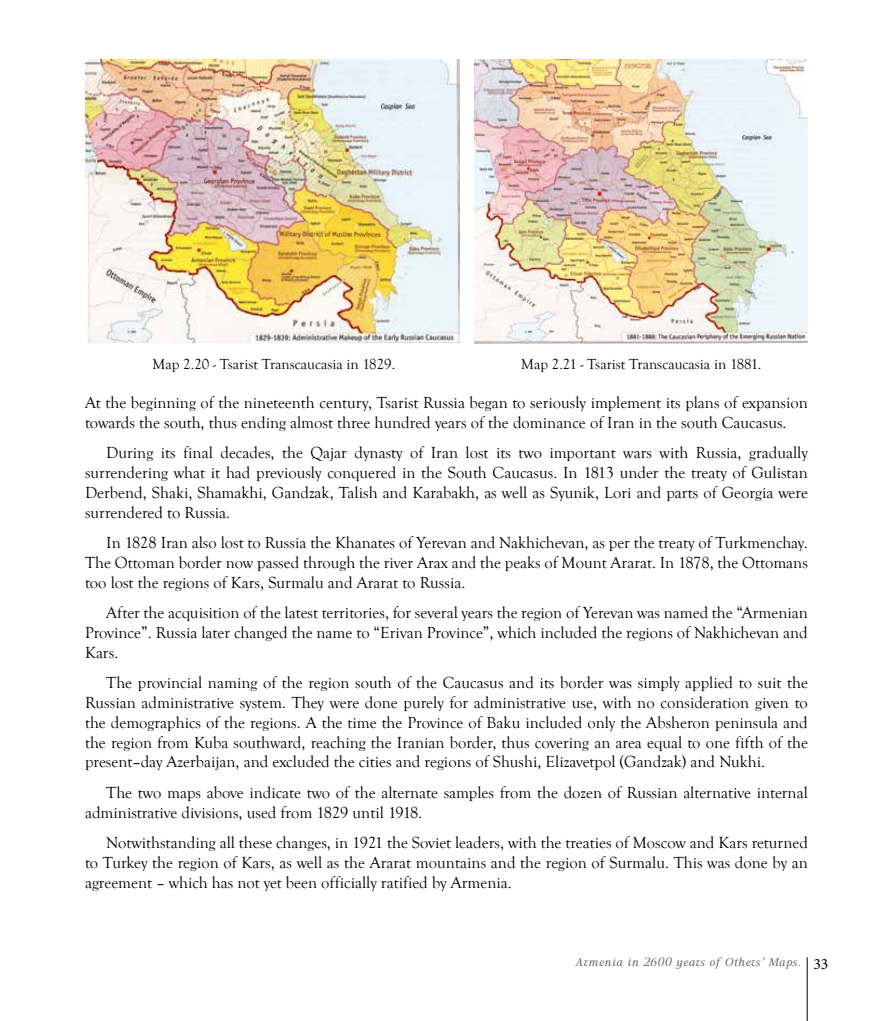
<style>
.page{position:relative;width:893px;height:1021px;background:#fff}
.page>*{position:absolute;margin:0;border:0;box-sizing:border-box;transform-origin:0 0}
.t1{font:16.5px/19.8px "Goudy Old Style T";color:#000;text-align:justify}
.t2{font:15.75px "Minion Pro";color:#000}
.t3{font:15px "Goudy Old Style T";color:#000}
.t4{font:italic 12px "GHEA Lilit";letter-spacing:.04em;color:#646567}
</style>
<div class="page">
<img style="left:85px;top:60px;width:374px;height:283px">
<img style="left:475px;top:60px;width:333px;height:283px">
<hr style="left:807px;top:957px;width:1px;height:63px;background:#000">
<p class="t3" style="left:153px;top:356px;width:244px">Map 2.20 - Tsarist Transcaucasia in 1829.</p>
<p class="t3" style="left:521px;top:356px;width:242px">Map 2.21 - Tsarist Transcaucasia in 1881.</p>
<p class="t1" style="left:85px;top:393px;width:724px">At the beginning of the nineteenth century, Tsarist Russia began to seriously implement its plans of expansion towards the south, thus ending almost three hundred years of the dominance of Iran in the south Caucasus.</p>
<p class="t1" style="left:85px;top:443px;width:724px;text-indent:21px">During its final decades, the Qajar dynasty of Iran lost its two important wars with Russia, gradually surrendering what it had previously conquered in the South Caucasus. In 1813 under the treaty of Gulistan Derbend, Shaki, Shamakhi, Gandzak, Talish and Karabakh, as well as Syunik, Lori and parts of Georgia were surrendered to Russia.</p>
<p class="t1" style="left:85px;top:533px;width:724px;text-indent:21px">In 1828 Iran also lost to Russia the Khanates of Yerevan and Nakhichevan, as per the treaty of Turkmenchay.<br>The Ottoman border now passed through the river Arax and the peaks of Mount Ararat. In 1878, the Ottomans too lost the regions of Kars, Surmalu and Ararat to Russia.</p>
<p class="t1" style="left:85px;top:603px;width:724px;text-indent:21px">After the acquisition of the latest territories, for several years the region of Yerevan was named the “Armenian Province”. Russia later changed the name to “Erivan Province”, which included the regions of Nakhichevan and Kars.</p>
<p class="t1" style="left:85px;top:673px;width:724px;text-indent:21px">The provincial naming of the region south of the Caucasus and its border was simply applied to suit the Russian administrative system. They were done purely for administrative use, with no consideration given to the demographics of the regions. A the time the Province of Baku included only the Absheron peninsula and the region from Kuba southward, reaching the Iranian border, thus covering an area equal to one fifth of the present–day Azerbaijan, and excluded the cities and regions of Shushi, Elizavetpol (Gandzak) and Nukhi.</p>
<p class="t1" style="left:85px;top:783px;width:724px;text-indent:21px">The two maps above indicate two of the alternate samples from the dozen of Russian alternative internal administrative divisions, used from 1829 until 1918.</p>
<p class="t1" style="left:85px;top:833px;width:724px;text-indent:21px">Notwithstanding all these changes, in 1921 the Soviet leaders, with the treaties of Moscow and Kars returned to Turkey the region of Kars, as well as the Ararat mountains and the region of Surmalu. This was done by an agreement – which has not yet been officially ratified by Armenia.</p>
<p class="t4" style="left:575px;top:955px;width:227px">Armenia in 2600 years of Others’ Maps.</p>
<p class="t2" style="left:813px;top:953px;width:16px">33</p>
</div>
